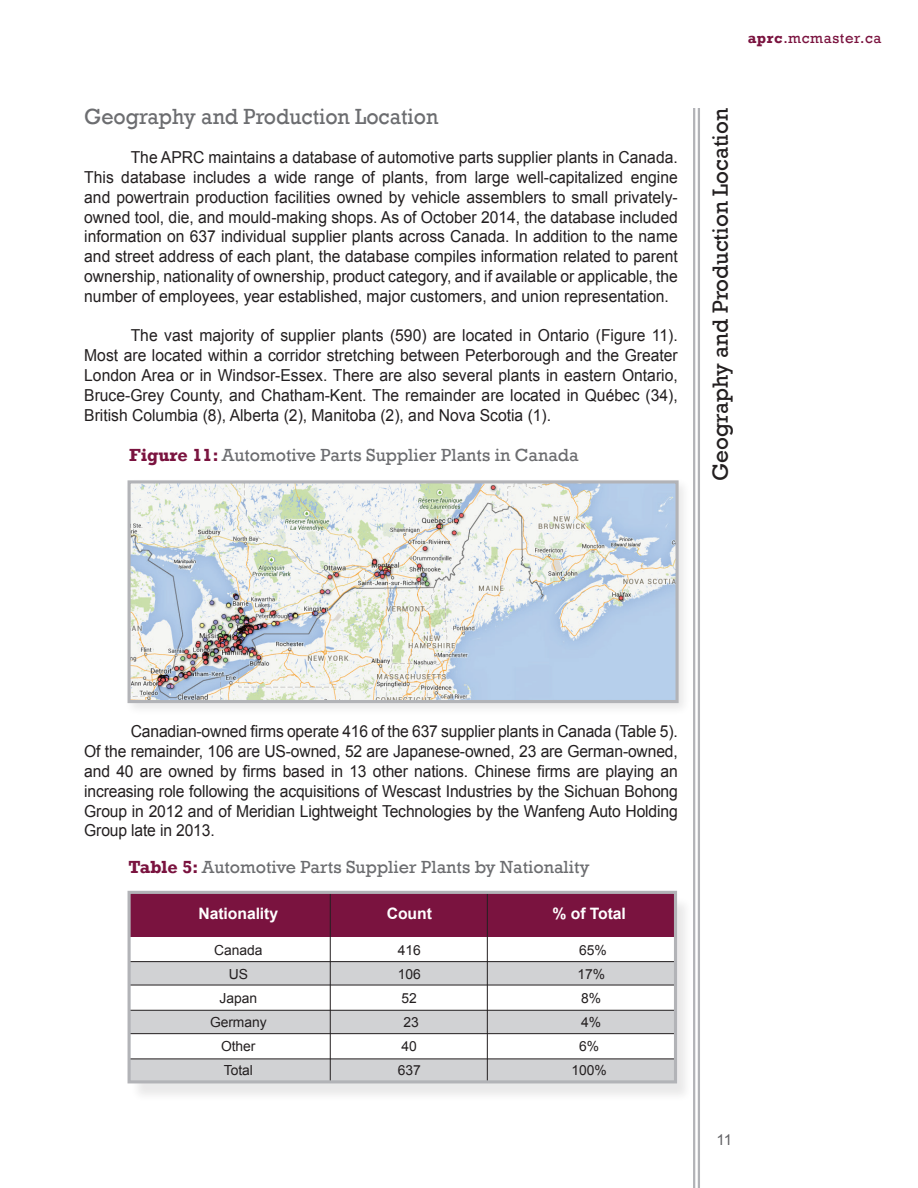
<style>
.page{position:relative;width:918px;height:1188px;background:#fff}
.page>*{position:absolute;margin:0;border:0;box-sizing:border-box;transform-origin:0 0}
.t1{font:22.5px "Rockwell";color:#231f20}
.t2{font:22.5px "Rockwell";color:#6c6d70;scale:.95 1}
.t3{font:18px "Rockwell";color:#6c6d70}
.t4{font:16.5px/19.8px "Arial";color:#231f20;text-align:justify;scale:.95 1}
.t5{font:700 15.75px "Arial";letter-spacing:-.005em;color:#fff}
.t6{font:15px "Rockwell";letter-spacing:.04em;color:#7a133f}
.t7{font:15px "Arial";color:#636366}
.t8{font:13.8px "Arial";letter-spacing:-.005em;color:#231f20}
.s1{font-weight:700;color:#7a133f}
.s2{font-weight:700}
</style>
<div class="page">
<div style="left:124px;top:477px;width:568px;height:239px;background:#231f20;opacity:.1"></div>
<img style="left:132px;top:484px;width:543px;height:215px">
<div style="left:128px;top:480px;width:551px;height:223px;border:3px solid #b2b3b7"></div>
<div style="left:130px;top:896px;width:563px;height:207px;background:#231f20;opacity:.1"></div>
<div style="left:130px;top:892px;width:546px;height:191px;background:#fff"></div>
<div style="left:130px;top:892px;width:546px;height:45px;background:#7a133f"></div>
<div style="left:129px;top:962px;width:546px;height:23px;background:#d1d2d4"></div>
<div style="left:129px;top:961px;width:547px;height:24px;border:1px solid #231f20"></div>
<div style="left:129px;top:1010px;width:546px;height:24px;background:#d1d2d4"></div>
<div style="left:129px;top:1010px;width:547px;height:24px;border:1px solid #231f20"></div>
<div style="left:129px;top:1059px;width:547px;height:23px;background:#d1d2d4"></div>
<hr style="left:330px;top:893px;width:1px;height:190px;background:#231f20">
<hr style="left:487px;top:893px;width:1px;height:190px;background:#231f20">
<div style="left:128px;top:891px;width:549px;height:192px;border:3px solid #b2b3b7"></div>
<hr style="left:693px;top:108px;width:2px;height:1080px;background:#b2b3b7">
<hr style="left:698px;top:108px;width:2px;height:1080px;background:#b2b3b7">
<p class="t2" style="left:84px;top:103px;width:374px">Geography and Production Location</p>
<p class="t4" style="left:84px;top:148px;width:626px;text-indent:46px">The APRC maintains a database of automotive parts supplier plants in Canada.<br>This database includes a wide range of plants, from large well-capitalized engine and powertrain production facilities owned by vehicle assemblers to small privately&shy;owned tool, die, and mould-making shops. As of October 2014, the database included information on 637 individual supplier plants across Canada. In addition to the name and street address of each plant, the database compiles information related to parent ownership, nationality of ownership, product category, and if available or applicable, the number of employees, year established, major customers, and union representation.</p>
<p class="t4" style="left:84px;top:326px;width:626px;text-indent:46px">The vast majority of supplier plants (590) are located in Ontario (Figure 11).<br>Most are located within a corridor stretching between Peterborough and the Greater London Area or in Windsor-Essex. There are also several plants in eastern Ontario, Bruce-Grey County, and Chatham-Kent. The remainder are located in Québec (34), British Columbia (8), Alberta (2), Manitoba (2), and Nova Scotia (1).</p>
<p class="t3" style="left:129px;top:444px;width:451px"><span class="s1">Figure 11:</span> Automotive Parts Supplier Plants in Canada</p>
<p class="t6" style="left:748px;top:30px;width:135px"><span class="s2">aprc</span>.mcmaster.ca</p>
<p class="t1" style="left:707px;top:481px;width:374px;rotate:-90deg">Geography and Production Location</p>
<p class="t4" style="left:84px;top:722px;width:626px;text-indent:46px">Canadian-owned firms operate 416 of the 637 supplier plants in Canada (Table 5).<br>Of the remainder, 106 are US-owned, 52 are Japanese-owned, 23 are German-owned, and 40 are owned by firms based in 13 other nations. Chinese firms are playing an increasing role following the acquisitions of Wescast Industries by the Sichuan Bohong Group in 2012 and of Meridian Lightweight Technologies by the Wanfeng Auto Holding Group late in 2013.</p>
<p class="t3" style="left:128px;top:856px;width:463px"><span class="s1">Table 5:</span> Automotive Parts Supplier Plants by Nationality</p>
<p class="t5" style="left:198px;top:903px;width:81px">Nationality</p>
<p class="t5" style="left:387px;top:903px;width:47px">Count</p>
<p class="t5" style="left:553px;top:903px;width:75px">% of Total</p>
<p class="t8" style="left:214px;top:941px;width:50px">Canada</p>
<p class="t8" style="left:398px;top:941px;width:25px">416</p>
<p class="t8" style="left:579px;top:941px;width:29px">65%</p>
<p class="t8" style="left:229px;top:965px;width:21px">US</p>
<p class="t8" style="left:398px;top:965px;width:25px">106</p>
<p class="t8" style="left:577px;top:965px;width:29px">17%</p>
<p class="t8" style="left:220px;top:989px;width:39px">Japan</p>
<p class="t8" style="left:402px;top:989px;width:17px">52</p>
<p class="t8" style="left:581px;top:989px;width:21px">8%</p>
<p class="t8" style="left:210px;top:1013px;width:58px">Germany</p>
<p class="t8" style="left:404px;top:1013px;width:17px">23</p>
<p class="t8" style="left:581px;top:1013px;width:21px">4%</p>
<p class="t8" style="left:221px;top:1037px;width:36px">Other</p>
<p class="t8" style="left:402px;top:1037px;width:17px">40</p>
<p class="t8" style="left:579px;top:1037px;width:21px">6%</p>
<p class="t8" style="left:224px;top:1061px;width:31px">Total</p>
<p class="t8" style="left:398px;top:1061px;width:25px">637</p>
<p class="t8" style="left:572px;top:1061px;width:37px">100%</p>
<p class="t7" style="left:716px;top:1129px;width:17px">11</p>
</div>
